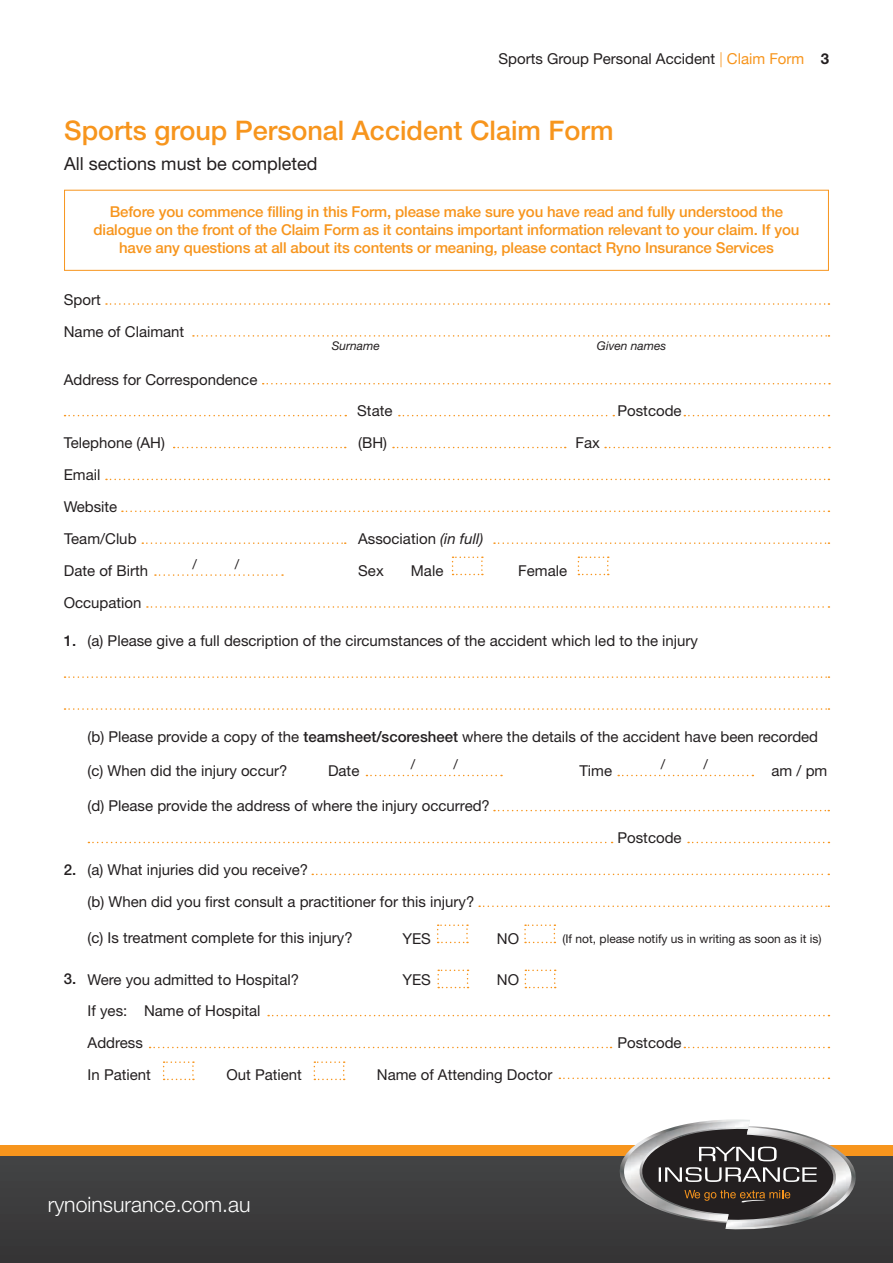
<style>
.page{position:relative;width:893px;height:1263px;background:#fff}
.page>*{position:absolute;margin:0;border:0;box-sizing:border-box;transform-origin:0 0}
.t1{font:500 27px "Helvetica Neue";color:#f7951d}
.t2{font:300 21.3px "Helvetica Neue";color:#fff}
.t3{font:18px "Helvetica Neue";color:#231f20}
.Body_copy{font:15px "Helvetica Neue";color:#231f20}
.t4{font:500 15px/18px "Helvetica Neue";letter-spacing:-.01em;color:#f7951d;text-align:center}
.Body_copy-2{font:500 15px "Helvetica Neue";color:#231f20}
.Body_copy-3{font:13.5px "Helvetica Neue";color:#231f20}
.Body_copy-4{font:12px "Helvetica Neue";color:#231f20}
.Body_copy-5{font:italic 12px "Helvetica Neue";color:#231f20}
.s1{font-weight:300;color:#f7951d}
.s2{color:#f7951d}
.s3{font-weight:700}
.s4{font-style:italic}
.s5{font-weight:500}
</style>
<div class="page">
<div style="left:0;top:1145px;width:893px;height:35px;background:#f7951d"></div>
<div style="left:0;top:1156px;width:893px;height:107px;background:#3b3a3b"></div>
<img style="left:707px;top:1119px;width:43px;height:104px">
<img style="left:619px;top:1121px;width:131px;height:100px">
<img style="left:726px;top:1127px;width:130px;height:103px">
<svg style="left:684px;top:1190px;width:106px;height:13px"></svg>
<svg style="left:193px;top:335px;width:636px;height:2px"></svg>
<svg style="left:106px;top:303px;width:723px;height:2px"></svg>
<svg style="left:263px;top:383px;width:567px;height:1px"></svg>
<svg style="left:65px;top:415px;width:281px;height:1px"></svg>
<svg style="left:399px;top:415px;width:215px;height:1px"></svg>
<svg style="left:684px;top:415px;width:145px;height:1px"></svg>
<svg style="left:688px;top:842px;width:141px;height:1px"></svg>
<svg style="left:174px;top:447px;width:172px;height:1px"></svg>
<svg style="left:393px;top:447px;width:173px;height:1px"></svg>
<svg style="left:605px;top:447px;width:225px;height:1px"></svg>
<svg style="left:106px;top:479px;width:723px;height:1px"></svg>
<svg style="left:122px;top:510px;width:707px;height:2px"></svg>
<svg style="left:142px;top:542px;width:204px;height:2px"></svg>
<svg style="left:494px;top:542px;width:335px;height:2px"></svg>
<svg style="left:147px;top:606px;width:682px;height:2px"></svg>
<svg style="left:155px;top:574px;width:128px;height:2px"></svg>
<svg style="left:65px;top:676px;width:764px;height:2px"></svg>
<svg style="left:65px;top:708px;width:764px;height:2px"></svg>
<svg style="left:366px;top:775px;width:136px;height:1px"></svg>
<svg style="left:618px;top:775px;width:135px;height:1px"></svg>
<svg style="left:494px;top:810px;width:335px;height:1px"></svg>
<svg style="left:88px;top:842px;width:525px;height:1px"></svg>
<svg style="left:312px;top:874px;width:517px;height:1px"></svg>
<svg style="left:479px;top:905px;width:350px;height:2px"></svg>
<div style="left:64px;top:190px;width:765px;height:81px;border:1px solid #f7951d"></div>
<svg style="left:437px;top:924px;width:31px;height:19px"></svg>
<svg style="left:524px;top:924px;width:31px;height:19px"></svg>
<svg style="left:452px;top:556px;width:31px;height:19px"></svg>
<svg style="left:578px;top:556px;width:31px;height:19px"></svg>
<svg style="left:163px;top:1061px;width:31px;height:19px"></svg>
<svg style="left:314px;top:1061px;width:31px;height:19px"></svg>
<svg style="left:268px;top:1015px;width:561px;height:1px"></svg>
<svg style="left:150px;top:1047px;width:461px;height:1px"></svg>
<svg style="left:684px;top:1047px;width:145px;height:1px"></svg>
<svg style="left:559px;top:1077px;width:270px;height:2px"></svg>
<svg style="left:437px;top:969px;width:31px;height:19px"></svg>
<svg style="left:525px;top:969px;width:31px;height:19px"></svg>
<p class="Body_copy" style="left:498px;top:50px;width:332px">Sports Group Personal Accident <span class="s1">|</span> <span class="s2">Claim Form</span> <span class="s3">3</span></p>
<h1 class="t1" style="left:64px;top:114px;width:551px">Sports group Personal Accident Claim Form</h1>
<h3 class="t3" style="left:64px;top:153px;width:255px">All sections must be completed</h3>
<h4 class="t4" style="left:94px;top:202px;width:707px">Before you commence filling in this Form, please make sure you have read and fully understood the dialogue on the front of the Claim Form as it contains important information relevant to your claim. If you have any questions at all about its contents or meaning, please contact Ryno Insurance Services</h4>
<p class="Body_copy" style="left:64px;top:291px;width:38px">Sport</p>
<p class="Body_copy" style="left:64px;top:322px;width:122px">Name of Claimant</p>
<p class="Body_copy" style="left:64px;top:370px;width:195px">Address for Correspondence</p>
<p class="Body_copy-5" style="left:332px;top:339px;width:50px">Surname</p>
<p class="Body_copy-5" style="left:597px;top:339px;width:71px">Given names</p>
<p class="Body_copy" style="left:357px;top:402px;width:37px">State</p>
<p class="Body_copy" style="left:617px;top:402px;width:66px">Postcode</p>
<p class="Body_copy" style="left:64px;top:434px;width:103px">Telephone (AH)</p>
<p class="Body_copy" style="left:358px;top:434px;width:30px">(BH)</p>
<p class="Body_copy" style="left:576px;top:434px;width:26px">Fax</p>
<p class="Body_copy" style="left:64px;top:466px;width:38px">Email</p>
<p class="Body_copy" style="left:64px;top:498px;width:55px">Website</p>
<p class="Body_copy" style="left:64px;top:530px;width:74px">Team/Club</p>
<p class="Body_copy" style="left:358px;top:530px;width:126px">Association <span class="s4">(in full)</span></p>
<p class="Body_copy-3" style="left:192px;top:557px;width:6px">/</p>
<p class="Body_copy-3" style="left:235px;top:557px;width:6px">/</p>
<p class="Body_copy" style="left:358px;top:562px;width:27px">Sex</p>
<p class="Body_copy" style="left:64px;top:562px;width:86px">Date of Birth</p>
<p class="Body_copy" style="left:411px;top:562px;width:34px">Male</p>
<p class="Body_copy" style="left:518px;top:562px;width:50px">Female</p>
<p class="Body_copy" style="left:64px;top:594px;width:79px">Occupation</p>
<p class="Body_copy-2" style="left:64px;top:632px;width:14px">1.</p>
<p class="Body_copy" style="left:88px;top:632px;width:612px">(a) Please give a full description of the circumstances of the accident which led to the injury</p>
<p class="Body_copy" style="left:88px;top:728px;width:732px">(b) Please provide a copy of the <span class="s5">teamsheet/scoresheet</span> where the details of the accident have been recorded</p>
<p class="Body_copy" style="left:88px;top:762px;width:201px">(c) When did the injury occur?</p>
<p class="Body_copy" style="left:328px;top:762px;width:33px">Date</p>
<p class="Body_copy" style="left:579px;top:762px;width:34px">Time</p>
<p class="Body_copy" style="left:771px;top:762px;width:57px">am / pm</p>
<p class="Body_copy" style="left:88px;top:797px;width:404px">(d) Please provide the address of where the injury occurred?</p>
<p class="Body_copy-3" style="left:411px;top:756px;width:6px">/</p>
<p class="Body_copy-3" style="left:453px;top:756px;width:6px">/</p>
<p class="Body_copy-3" style="left:661px;top:756px;width:6px">/</p>
<p class="Body_copy-3" style="left:703px;top:756px;width:6px">/</p>
<p class="Body_copy" style="left:617px;top:829px;width:66px">Postcode</p>
<p class="Body_copy-2" style="left:64px;top:861px;width:14px">2.</p>
<p class="Body_copy" style="left:88px;top:861px;width:222px">(a) What injuries did you receive?</p>
<p class="Body_copy" style="left:88px;top:893px;width:388px">(b) When did you first consult a practitioner for this injury?</p>
<p class="Body_copy" style="left:88px;top:929px;width:267px">(c) Is treatment complete for this injury?</p>
<p class="Body_copy-4" style="left:562px;top:932px;width:261px">(If not, please notify us in writing as soon as it is)</p>
<p class="Body_copy" style="left:402px;top:929px;width:30px">YES</p>
<p class="Body_copy" style="left:497px;top:929px;width:24px">NO</p>
<p class="Body_copy-2" style="left:64px;top:970px;width:14px">3.</p>
<p class="Body_copy" style="left:88px;top:970px;width:213px">Were you admitted to Hospital?</p>
<p class="Body_copy" style="left:88px;top:1002px;width:174px">If yes: Name of Hospital</p>
<p class="Body_copy" style="left:88px;top:1034px;width:57px">Address</p>
<p class="Body_copy" style="left:617px;top:1034px;width:66px">Postcode</p>
<p class="Body_copy" style="left:88px;top:1066px;width:65px">In Patient</p>
<p class="Body_copy" style="left:226px;top:1066px;width:77px">Out Patient</p>
<p class="Body_copy" style="left:377px;top:1066px;width:177px">Name of Attending Doctor</p>
<p class="Body_copy" style="left:402px;top:971px;width:30px">YES</p>
<p class="Body_copy" style="left:497px;top:971px;width:24px">NO</p>
<h2 class="t2" style="left:48px;top:1191px;width:204px">rynoinsurance.com.au</h2>
</div>
